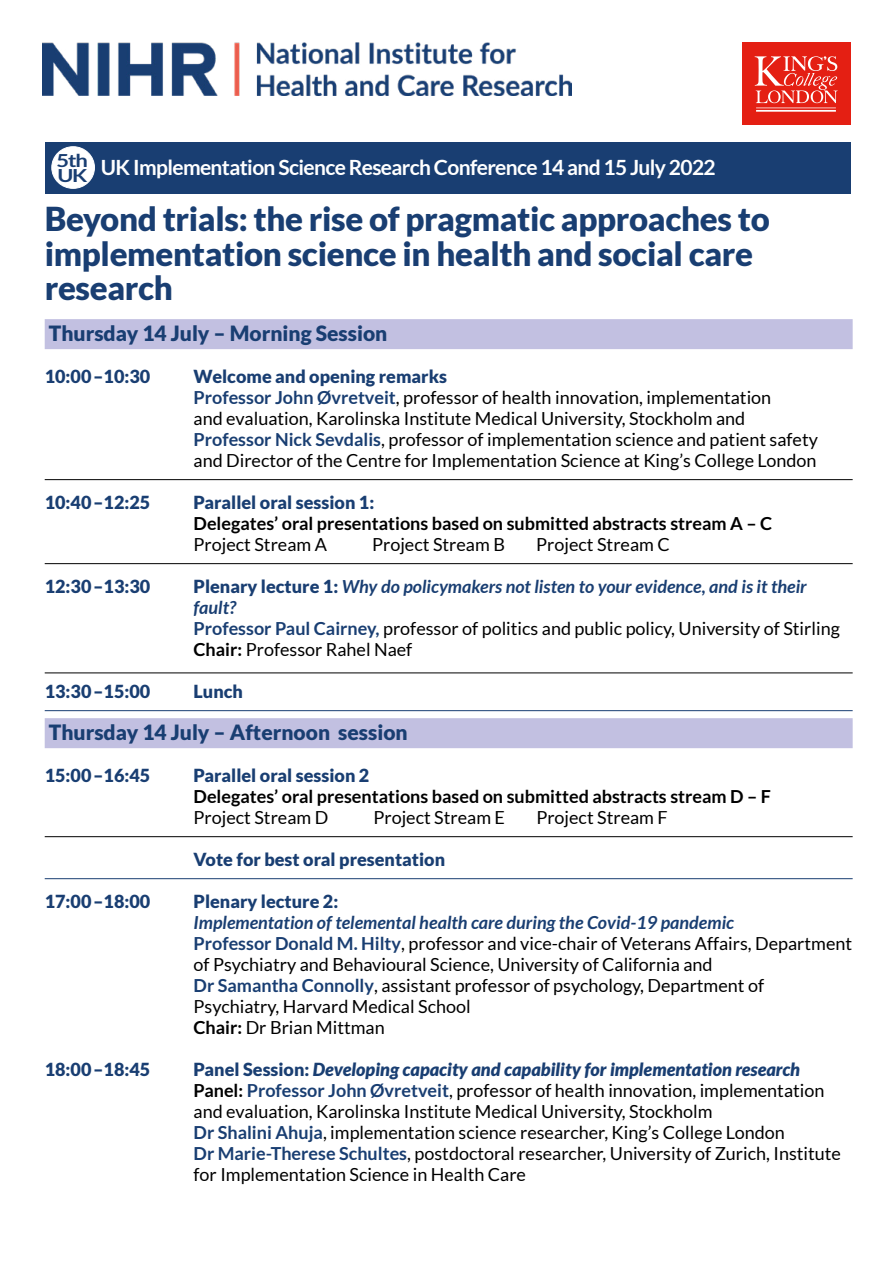
<style>
.page{position:relative;width:893px;height:1263px;background:#fff}
.page>*{position:absolute;margin:0;border:0;box-sizing:border-box;transform-origin:0 0}
.t1{font:900 33px/34.5px "Lato";letter-spacing:-.01em;color:#193e72}
.t2{font:900 21px "Lato";color:#193e72}
.t3{font:700 21px "Lato";letter-spacing:-.03em;color:#fff}
.t4{font:18px/21px "Lato";color:#000}
.t5{font:900 18px "Lato";color:#193e72}
.t6{font:700 18px "Lato";color:#000}
.t7{font:700 18px/15px "Lato";color:#193e72;scale:1.22 1}
.s1{font-weight:900;color:#193e72}
.s2{font-weight:700;color:#193e72}
.s3{font-weight:700;font-style:italic;color:#193e72}
.s4{font-weight:700}
.s5{font-weight:900;font-style:italic;color:#193e72}
</style>
<div class="page">
<div style="left:45px;top:319px;width:808px;height:30px;background:#c2c0e1"></div>
<hr style="left:45px;top:479px;width:808px;height:1px;background:#000">
<hr style="left:45px;top:563px;width:808px;height:1px;background:#000">
<hr style="left:45px;top:673px;width:808px;height:1px;background:#000">
<hr style="left:45px;top:710px;width:808px;height:1px;background:#193e72">
<div style="left:45px;top:718px;width:808px;height:30px;background:#c2c0e1"></div>
<hr style="left:45px;top:836px;width:808px;height:1px;background:#000">
<hr style="left:45px;top:878px;width:808px;height:1px;background:#193e72">
<img style="left:43px;top:43px;width:528px;height:52px">
<div style="left:742px;top:43px;width:108px;height:82px;background:#e41f13"></div>
<svg style="left:754px;top:56px;width:84px;height:56px"></svg>
<div style="left:45px;top:142px;width:805px;height:51px;background:#193e72"></div>
<div style="left:52px;top:147px;width:42px;height:41px;background:#fff;border-radius:50%"></div>
<div style="left:52px;top:147px;width:43px;height:41px;border:1px solid #fff;border-radius:50%"></div>
<p class="t7" style="left:57px;top:152px;width:27px">5th<br>UK</p>
<p class="t3" style="left:101px;top:155px;width:616px">UK Implementation Science Research Conference 14 and 15 July 2022</p>
<h1 class="t1" style="left:45px;top:201px;width:727px">Beyond trials: the rise of pragmatic approaches to implementation science in health and social care research</h1>
<p class="t2" style="left:49px;top:321px;width:340px">Thursday 14 July – Morning Session</p>
<p class="t5" style="left:45px;top:365px;width:107px">10:00 –10:30</p>
<p class="t4" style="left:194px;top:365px;width:626px"><span class="s1">Welcome and opening remarks<br></span><span class="s2">Professor John Øvretveit</span>, professor of health innovation, implementation<br>and evaluation, Karolinska Institute Medical University, Stockholm and <span class="s2">Professor Nick Sevdalis</span>, professor of implementation science and patient safety and Director of the Centre for Implementation Science at King’s College London</p>
<p class="t5" style="left:45px;top:491px;width:107px">10:40 –12:25</p>
<p class="t5" style="left:194px;top:491px;width:182px">Parallel oral session 1:</p>
<p class="t6" style="left:194px;top:513px;width:580px">Delegates’ oral presentations based on submitted abstracts stream A – C</p>
<p class="t4" style="left:194px;top:533px;width:135px">Project Stream A</p>
<p class="t4" style="left:372px;top:533px;width:134px">Project Stream B</p>
<p class="t4" style="left:536px;top:533px;width:135px">Project Stream C</p>
<p class="t5" style="left:45px;top:575px;width:107px">12:30 –13:30</p>
<p class="t4" style="left:194px;top:575px;width:648px"><span class="s1">Plenary lecture 1:</span> <span class="s3">Why do policymakers not listen to your evidence, and is it their fault?<br></span><span class="s2">Professor Paul Cairney,</span> professor of politics and public policy, University of Stirling <span class="s4">Chair:</span> Professor Rahel Naef</p>
<p class="t5" style="left:45px;top:681px;width:107px">13:30 –15:00</p>
<p class="t5" style="left:194px;top:681px;width:51px">Lunch</p>
<p class="t2" style="left:49px;top:720px;width:360px">Thursday 14 July – Afternoon session</p>
<p class="t5" style="left:45px;top:764px;width:107px">15:00 –16:45</p>
<p class="t5" style="left:194px;top:764px;width:177px">Parallel oral session 2</p>
<p class="t6" style="left:194px;top:786px;width:579px">Delegates’ oral presentations based on submitted abstracts stream D – F</p>
<p class="t4" style="left:194px;top:806px;width:136px">Project Stream D</p>
<p class="t4" style="left:373px;top:806px;width:133px">Project Stream E</p>
<p class="t4" style="left:536px;top:806px;width:133px">Project Stream F</p>
<p class="t5" style="left:194px;top:848px;width:253px">Vote for best oral presentation</p>
<p class="t5" style="left:45px;top:890px;width:107px">17:00 –18:00</p>
<p class="t5" style="left:194px;top:890px;width:146px">Plenary lecture 2:</p>
<p class="t4" style="left:194px;top:911px;width:660px"><span class="s3">Implementation of telemental health care during the Covid-19 pandemic<br></span><span class="s2">Professor Donald M. Hilty</span>, professor and vice-chair of Veterans Affairs, Department of Psychiatry and Behavioural Science, University of California and<br><span class="s2">Dr Samantha Connolly</span>, assistant professor of psychology, Department of Psychiatry, Harvard Medical School<br><span class="s4">Chair:</span> Dr Brian Mittman</p>
<p class="t5" style="left:45px;top:1058px;width:107px">18:00 –18:45</p>
<p class="t4" style="left:194px;top:1058px;width:649px"><span class="s1">Panel Session:</span> <span class="s5">Developing capacity and capability for implementation research </span><span class="s4">Panel:</span> <span class="s2">Professor John Øvretveit</span>, professor of health innovation, implementation and evaluation, Karolinska Institute Medical University, Stockholm<br><span class="s2">Dr Shalini Ahuja</span>, implementation science researcher, King’s College London<br><span class="s2">Dr Marie-Therese Schultes</span>, postdoctoral researcher, University of Zurich, Institute for Implementation Science in Health Care</p>
</div>
